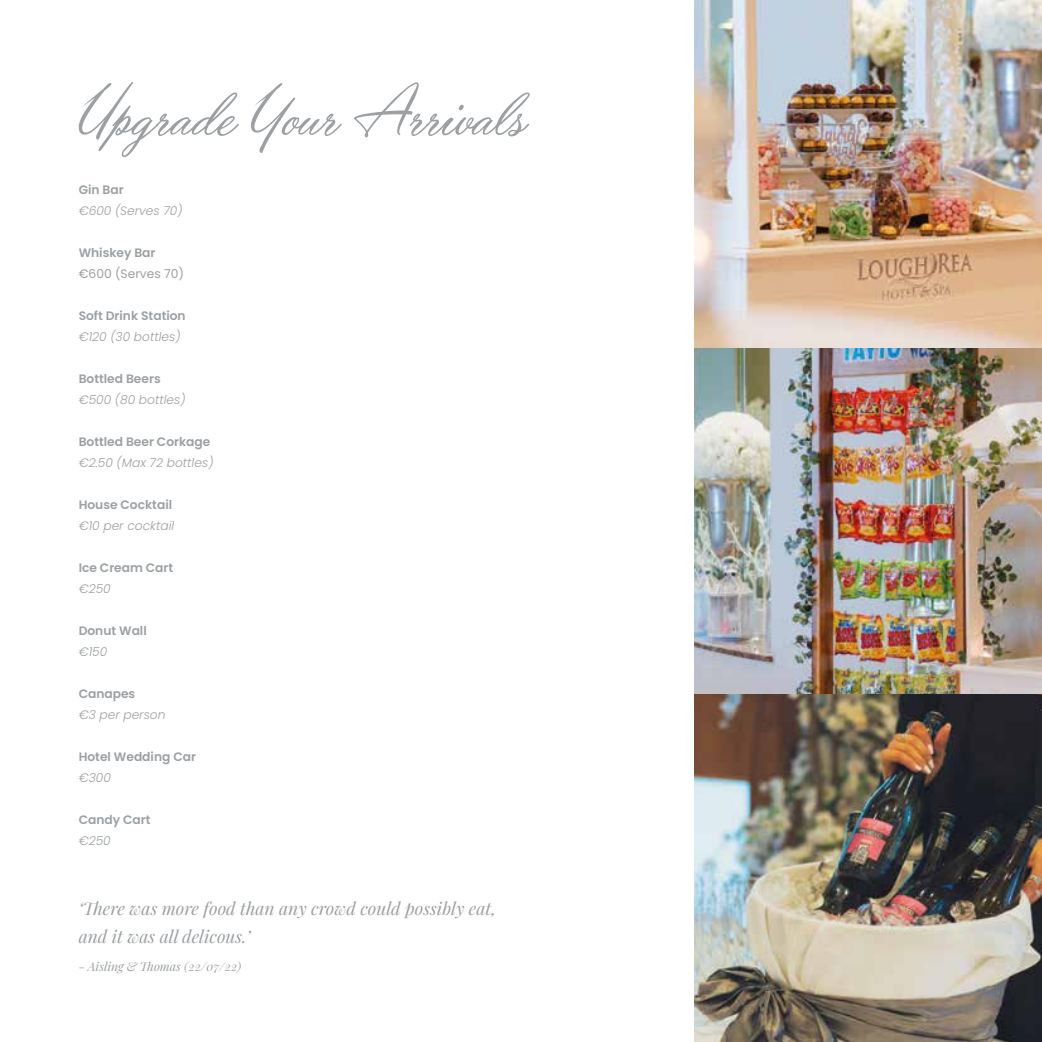
<style>
.page{position:relative;width:1042px;height:1042px;background:#fff}
.page>*{position:absolute;margin:0;border:0;box-sizing:border-box;transform-origin:0 0}
.t1{font:77px "Yaquote Script Personal Use";color:#9ca0a3}
.t2{font:italic 17.5px/28px "Playfair Display";color:#9ca0a3}
.t3{font:600 12.25px "Poppins";color:#9ca0a3}
.t4{font:italic 300 12.25px "Poppins";color:#9ca0a3}
.t5{font:italic 12.25px "Playfair Display";color:#9ca0a3}
.t6{font:12.25px "Poppins";color:#9ca0a3}
</style>
<div class="page">
<img style="left:694px;top:0;width:348px;height:1042px">
<h1 class="t1" style="left:79px;top:72px;width:450px">Upgrade Your Arrivals</h1>
<p class="t3" style="left:79px;top:182px;width:46px">Gin Bar</p>
<p class="t4" style="left:79px;top:203px;width:105px">€600 (Serves 70)</p>
<p class="t3" style="left:79px;top:245px;width:78px">Whiskey Bar</p>
<p class="t6" style="left:79px;top:266px;width:107px">€600 (Serves 70)</p>
<p class="t3" style="left:79px;top:308px;width:109px">Soft Drink Station</p>
<p class="t4" style="left:79px;top:329px;width:103px">€120 (30 bottles)</p>
<p class="t3" style="left:79px;top:371px;width:84px">Bottled Beers</p>
<p class="t4" style="left:79px;top:392px;width:108px">€500 (80 bottles)</p>
<p class="t3" style="left:79px;top:434px;width:133px">Bottled Beer Corkage</p>
<p class="t4" style="left:79px;top:455px;width:136px">€2.50 (Max 72 bottles)</p>
<p class="t3" style="left:79px;top:497px;width:95px">House Cocktail</p>
<p class="t4" style="left:79px;top:518px;width:97px">€10 per cocktail</p>
<p class="t3" style="left:79px;top:560px;width:96px">Ice Cream Cart</p>
<p class="t4" style="left:79px;top:581px;width:34px">€250</p>
<p class="t3" style="left:79px;top:623px;width:70px">Donut Wall</p>
<p class="t4" style="left:79px;top:644px;width:30px">€150</p>
<p class="t3" style="left:79px;top:686px;width:58px">Canapes</p>
<p class="t4" style="left:79px;top:707px;width:88px">€3 per person</p>
<p class="t3" style="left:79px;top:749px;width:119px">Hotel Wedding Car</p>
<p class="t4" style="left:79px;top:770px;width:34px">€300</p>
<p class="t3" style="left:79px;top:812px;width:73px">Candy Cart</p>
<p class="t4" style="left:79px;top:833px;width:34px">€250</p>
<h2 class="t2" style="left:79px;top:892px;width:419px">‘There was more food than any crowd could possibly eat, and it was all delicous.’</h2>
<p class="t5" style="left:79px;top:956px;width:164px">- Aisling &amp; Thomas (22/07/22)</p>
</div>
